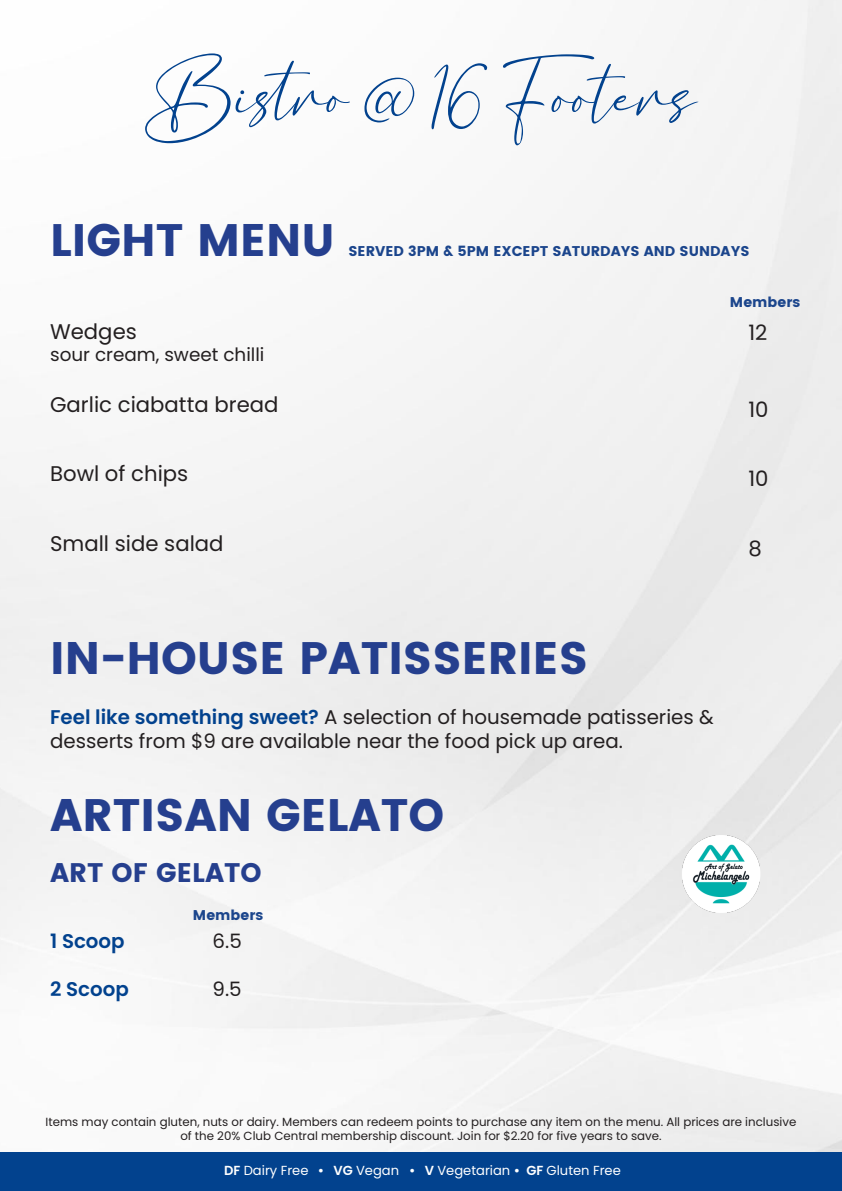
<style>
.page{position:relative;width:842px;height:1191px;background:#fff}
.page>*{position:absolute;margin:0;border:0;box-sizing:border-box;transform-origin:0 0}
.t1{font:73.5px "Bacalisties";color:#02428e}
.t2{font:45.5px "Poppins";color:#253f8e}
.t3{font:26.9px "Poppins";color:#253f8e}
.t4{font:21.2px "Poppins";color:#231f20}
.t5{font:19.8px "Poppins";color:#231f20}
.t6{font:600 19.8px "Poppins";color:#02428e}
.t7{font:18.4px "Poppins";color:#231f20}
.t8{font:14.1px "Poppins";color:#1b458c}
.t9{font:13.1px "Poppins";color:#fff}
.t10{font:11.8px/14.2px "Poppins";color:#231f20;text-align:center}
.s1{font-weight:600;color:#02428e}
.s2{font-weight:600}
</style>
<div class="page">
<div style="left:0;top:1152px;width:842px;height:39px;background:#02428e"></div>
<img style="left:677px;top:835px;width:92px;height:77px">
<p class="t1" style="left:145px;top:33px;width:553px">Bistro @ 16 Footers</p>
<p class="t2" style="left:50px;top:214px;width:286px">LIGHT MENU</p>
<p class="t4" style="left:50px;top:319px;width:88px">Wedges</p>
<p class="t7" style="left:50px;top:344px;width:216px">sour cream, sweet chilli</p>
<p class="t4" style="left:50px;top:392px;width:230px">Garlic ciabatta bread</p>
<p class="t8" style="left:348px;top:243px;width:403px">SERVED 3PM &amp; 5PM EXCEPT SATURDAYS AND SUNDAYS</p>
<p class="t8" style="left:730px;top:294px;width:72px">Members</p>
<p class="t4" style="left:748px;top:320px;width:20px">12</p>
<p class="t4" style="left:748px;top:397px;width:22px">10</p>
<p class="t4" style="left:50px;top:461px;width:140px">Bowl of chips</p>
<p class="t4" style="left:50px;top:531px;width:175px">Small side salad</p>
<p class="t4" style="left:748px;top:466px;width:22px">10</p>
<p class="t4" style="left:748px;top:536px;width:15px">8</p>
<p class="t2" style="left:50px;top:632px;width:540px">IN-HOUSE PATISSERIES</p>
<p class="t5" style="left:50px;top:706px;width:665px"><span class="s1">Feel like something sweet?</span> A selection of housemade patisseries &amp;</p>
<p class="t5" style="left:50px;top:729px;width:574px">desserts from $9 are available near the food pick up area.</p>
<p class="t2" style="left:50px;top:788px;width:396px">ARTISAN GELATO</p>
<p class="t3" style="left:50px;top:856px;width:213px">ART OF GELATO</p>
<p class="t8" style="left:193px;top:906px;width:72px">Members</p>
<p class="t6" style="left:50px;top:930px;width:76px">1 Scoop</p>
<p class="t6" style="left:50px;top:977px;width:80px">2 Scoop</p>
<p class="t5" style="left:213px;top:930px;width:31px">6.5</p>
<p class="t5" style="left:213px;top:977px;width:31px">9.5</p>
<p class="t10" style="left:46px;top:1114px;width:752px">Items may contain gluten, nuts or dairy. Members can redeem points to purchase any item on the menu. All prices are inclusive of the 20% Club Central membership discount. Join for $2.20 for five years to save.</p>
<p class="t9" style="left:224px;top:1162px;width:398px"><span class="s2">DF</span> Dairy Free <span class="s2">• VG</span> Vegan <span class="s2">• V</span> Vegetarian <span class="s2">• GF</span> Gluten Free</p>
</div>
